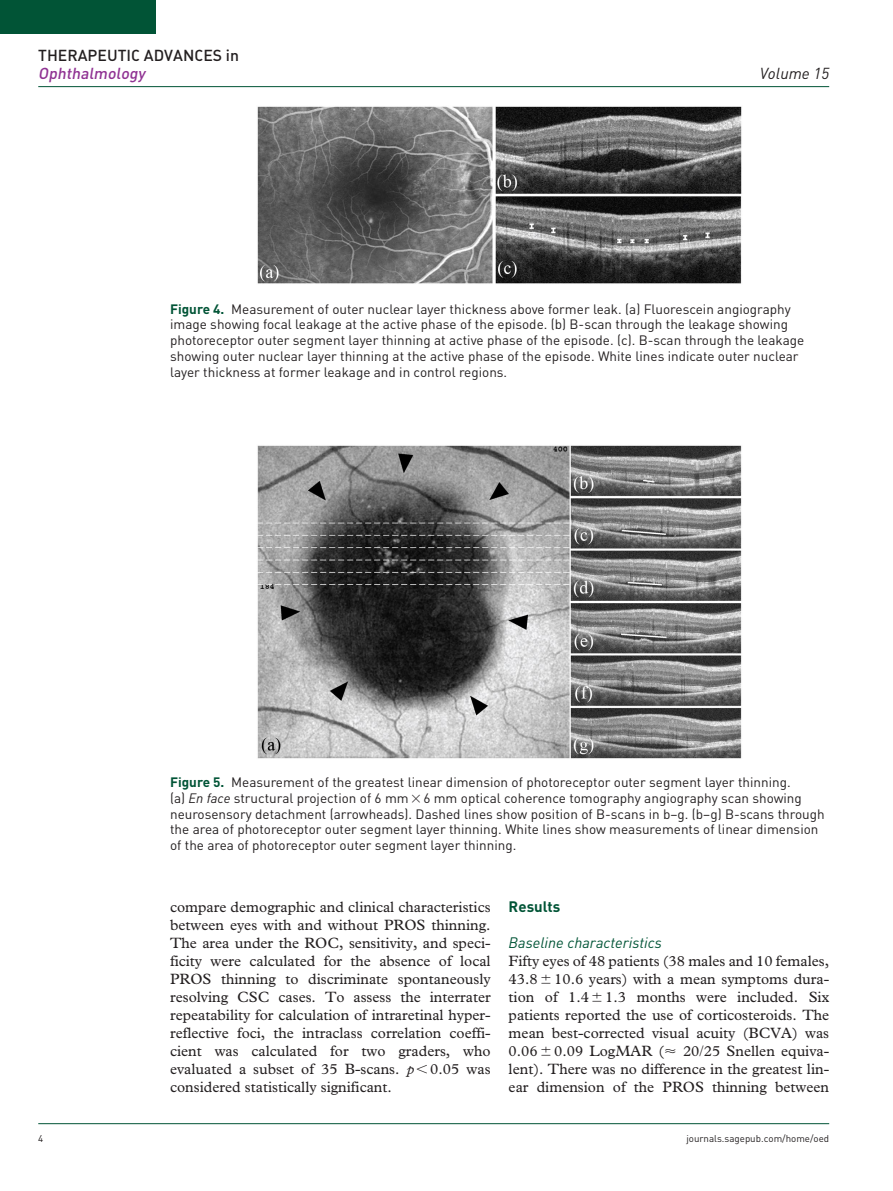
<style>
.page{position:relative;width:893px;height:1191px;background:#fff}
.page>*{position:absolute;margin:0;border:0;box-sizing:border-box;transform-origin:0 0}
.t1{font:15.75px "DIN Medium Alternate";color:#231f20}
.t2{font:italic 15.75px "DIN Medium Alternate";color:#903393}
.t3{font:italic 15.75px "DIN";color:#231f20}
.t4{font:15px/18px "Plantin Std";color:#231f20;text-align:justify}
.t5{font:italic 15px "DIN";color:#015436}
.t6{font:700 15px "DIN";color:#015436}
.t7{font:13.5px/15.8px "DIN";color:#231f20}
.t8{font:9.75px "DIN";color:#231f20}
.s1{font-weight:700;color:#015436}
.s2{font-style:italic}
</style>
<div class="page">
<hr style="left:38px;top:86px;width:791px;height:1px;background:#015436">
<hr style="left:38px;top:1123px;width:791px;height:1px;background:#015436">
<div style="left:0;top:0;width:155px;height:34px;background:#015436"></div>
<img style="left:257px;top:106px;width:485px;height:178px">
<img style="left:257px;top:445px;width:485px;height:314px">
<p class="t1" style="left:38px;top:45px;width:202px">THERAPEUTIC ADVANCES IN</p>
<p class="t2" style="left:38px;top:63px;width:108px">Ophthalmology</p>
<p class="t3" style="left:760px;top:63px;width:71px">Volume 15</p>
<p class="t7" style="left:170px;top:300px;width:636px"><span class="s1">Figure 4.</span> Measurement of outer nuclear layer thickness above former leak. (a) Fluorescein angiography image showing focal leakage at the active phase of the episode. (b) B-scan through the leakage showing photoreceptor outer segment layer thinning at active phase of the episode. (c). B-scan through the leakage showing outer nuclear layer thinning at the active phase of the episode. White lines indicate outer nuclear layer thickness at former leakage and in control regions.</p>
<p class="t7" style="left:170px;top:774px;width:656px"><span class="s1">Figure 5.</span> Measurement of the greatest linear dimension of photoreceptor outer segment layer thinning.<br>(a) <span class="s2">En face</span> structural projection of 6 mm 6 mm optical coherence tomography angiography scan showing neurosensory detachment (arrowheads). Dashed lines show position of B-scans in b–g. (b–g) B-scans through the area of photoreceptor outer segment layer thinning. White lines show measurements of linear dimension of the area of photoreceptor outer segment layer thinning.</p>
<p class="t4" style="left:170px;top:898px;width:322px">compare demographic and clinical characteristics between eyes with and without PROS thinning.<br>The area under the ROC, sensitivity, and speci&shy;ficity were calculated for the absence of local PROS thinning to discriminate spontaneously resolving CSC cases. To assess the interrater repeatability for calculation of intraretinal hyper&shy;reflective foci, the intraclass correlation coeffi&shy;cient was calculated for two graders, who evaluated a subset of 35 B-scans. <span class="s2">p</span> 0.05 was considered statistically significant.</p>
<p class="t6" style="left:509px;top:897px;width:53px">Results</p>
<p class="t5" style="left:509px;top:933px;width:155px">Baseline characteristics</p>
<p class="t4" style="left:509px;top:952px;width:322px">Fifty eyes of 48 patients (38 males and 10 females, 43.8 10.6 years) with a mean symptoms dura&shy;tion of 1.4 1.3 months were included. Six patients reported the use of corticosteroids. The mean best-corrected visual acuity (BCVA) was 0.06 0.09 LogMAR (≈ 20/25 Snellen equiva&shy;lent). There was no difference in the greatest lin&shy;ear dimension of the PROS thinning between</p>
<p class="t8" style="left:38px;top:1132px;width:7px">4</p>
<p class="t8" style="left:686px;top:1132px;width:144px">journals.sagepub.com/home/oed</p>
</div>
